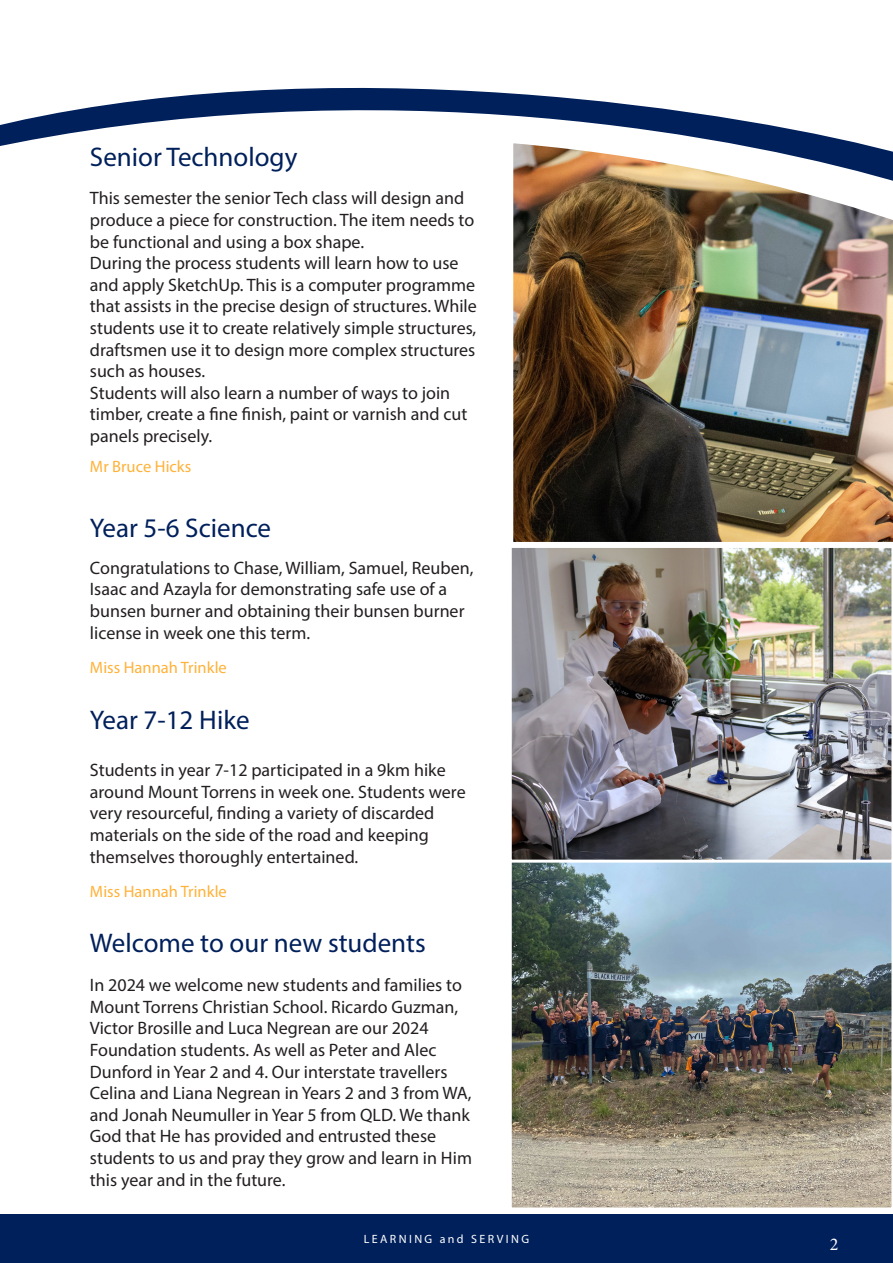
<style>
.page{position:relative;width:893px;height:1263px;background:#fff}
.page>*{position:absolute;margin:0;border:0;box-sizing:border-box;transform-origin:0 0}
.t1{font:27px "Myriad Pro";color:#00205b}
.t2{font:18px/21.6px "Myriad Pro";color:#231f20}
.t3{font:18px "Minion Pro";color:#fff}
.t4{font:16.5px "Myriad Pro";color:#ffb238}
.t5{font:12px "Myriad Pro";letter-spacing:.2em;color:#fff}
</style>
<div class="page">
<div style="left:0;top:1214px;width:893px;height:49px;background:#00205b"></div>
<img style="left:513px;top:248px;width:380px;height:294px">
<img style="left:513px;top:228px;width:380px;height:20px">
<svg style="left:0;top:87px;width:893px;height:141px"></svg>
<img style="left:511px;top:863px;width:381px;height:345px">
<img style="left:511px;top:547px;width:381px;height:316px">
<p class="t1" style="left:90px;top:140px;width:209px">Senior Technology</p>
<p class="t2" style="left:90px;top:187px;width:386px">This semester the senior Tech class will design and produce a piece for construction. The item needs to be functional and using a box shape.</p>
<p class="t2" style="left:90px;top:252px;width:388px">During the process students will learn how to use and apply SketchUp. This is a computer programme that assists in the precise design of structures. While students use it to create relatively simple structures, draftsmen use it to design more complex structures such as houses.</p>
<p class="t2" style="left:90px;top:382px;width:379px">Students will also learn a number of ways to join timber, create a fine finish, paint or varnish and cut panels precisely.</p>
<p class="t4" style="left:90px;top:456px;width:103px">Mr Bruce Hicks</p>
<p class="t1" style="left:90px;top:511px;width:183px">Year 5-6 Science</p>
<p class="t2" style="left:90px;top:557px;width:385px">Congratulations to Chase, William, Samuel, Reuben, Isaac and Azayla for demonstrating safe use of a bunsen burner and obtaining their bunsen burner license in week one this term.</p>
<p class="t4" style="left:90px;top:657px;width:138px">Miss Hannah Trinkle</p>
<p class="t1" style="left:90px;top:703px;width:161px">Year 7-12 Hike</p>
<p class="t2" style="left:90px;top:759px;width:377px">Students in year 7-12 participated in a 9km hike around Mount Torrens in week one. Students were very resourceful, finding a variety of discarded materials on the side of the road and keeping themselves thoroughly entertained.</p>
<p class="t4" style="left:90px;top:881px;width:138px">Miss Hannah Trinkle</p>
<p class="t1" style="left:90px;top:926px;width:337px">Welcome to our new students</p>
<p class="t2" style="left:90px;top:974px;width:384px">In 2024 we welcome new students and families to Mount Torrens Christian School. Ricardo Guzman, Victor Brosille and Luca Negrean are our 2024<br>Foundation students. As well as Peter and Alec Dunford in Year 2 and 4. Our interstate travellers Celina and Liana Negrean in Years 2 and 3 from WA, and Jonah Neumuller in Year 5 from QLD. We thank God that He has provided and entrusted these students to us and pray they grow and learn in Him this year and in the future.</p>
<p class="t5" style="left:364px;top:1231px;width:167px">LEARNING and SERVING</p>
<p class="t3" style="left:830px;top:1232px;width:10px">2</p>
</div>
